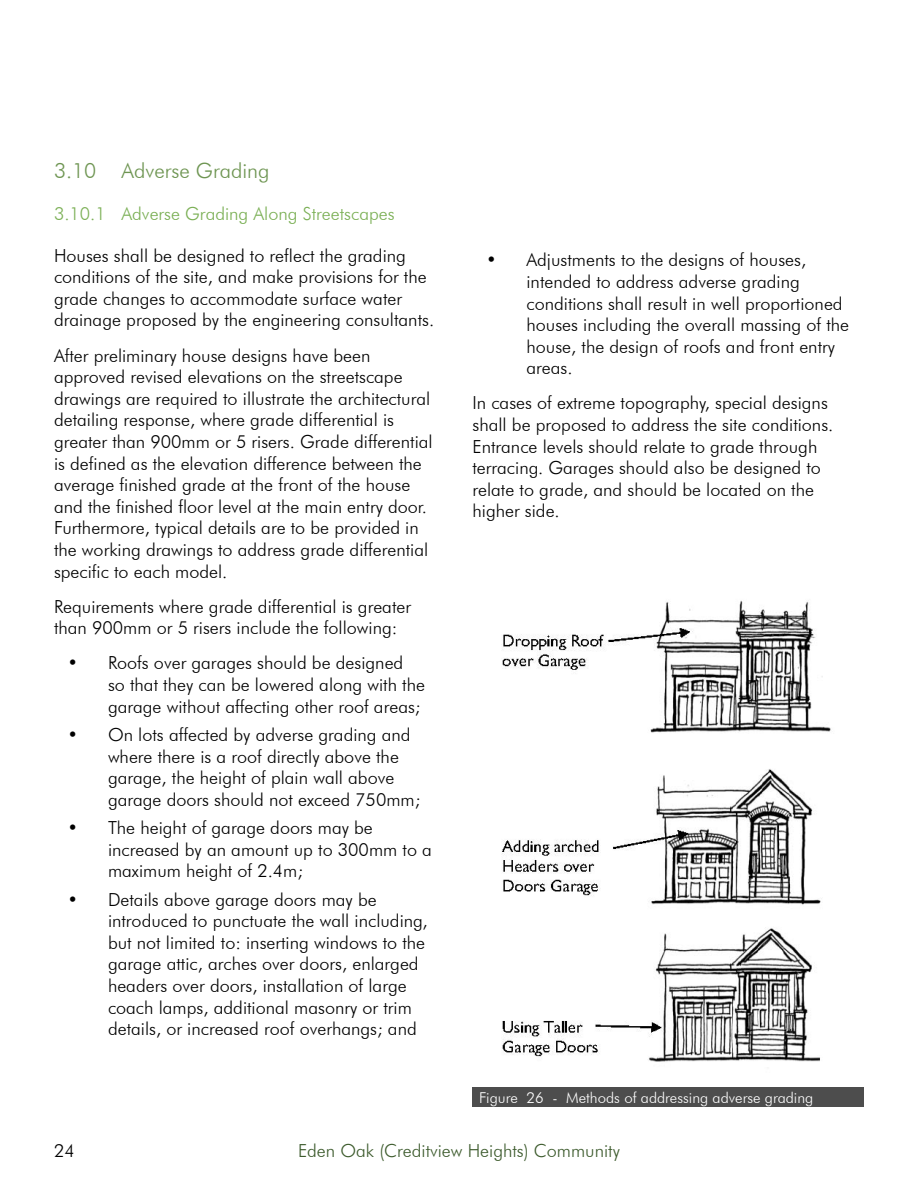
<style>
.page{position:relative;width:918px;height:1188px;background:#fff}
.page>*{position:absolute;margin:0;border:0;box-sizing:border-box;transform-origin:0 0}
.t1{font:300 21px "Futura BT";color:#6e9552}
.t2{font:300 18px/21.6px "Futura BT";color:#000}
.t3{font:300 18px "Futura BT";color:#7aaf54}
.t4{font:300 18px "Futura BT";color:#3d5b2d}
.t5{font:300 15px "Futura BT";color:#fff}
</style>
<div class="page">
<img style="left:502px;top:600px;width:329px;height:462px">
<div style="left:472px;top:1087px;width:392px;height:20px;background:#4d4d4d"></div>
<p class="t1" style="left:54px;top:158px;width:217px">3.10 Adverse Grading</p>
<p class="t3" style="left:54px;top:202px;width:342px">3.10.1 Adverse Grading Along Streetscapes</p>
<p class="t2" style="left:54px;top:244px;width:382px">Houses shall be designed to reflect the grading conditions of the site, and make provisions for the grade changes to accommodate surface water drainage proposed by the engineering consultants.</p>
<p class="t2" style="left:54px;top:344px;width:380px">After preliminary house designs have been approved revised elevations on the streetscape drawings are required to illustrate the architectural detailing response, where grade differential is greater than 900mm or 5 risers. Grade differential is defined as the elevation difference between the average finished grade at the front of the house and the finished floor level at the main entry door.<br>Furthermore, typical details are to be provided in the working drawings to address grade differential specific to each model.</p>
<p class="t2" style="left:54px;top:595px;width:359px">Requirements where grade differential is greater than 900mm or 5 risers include the following:</p>
<p class="t2" style="left:108px;top:652px;width:319px;text-indent:-40px">• Roofs over garages should be designed<br>so that they can be lowered along with the garage without affecting other roof areas;</p>
<p class="t2" style="left:108px;top:724px;width:314px;text-indent:-40px">• On lots affected by adverse grading and where there is a roof directly above the garage, the height of plain wall above garage doors should not exceed 750mm;</p>
<p class="t2" style="left:108px;top:817px;width:326px;text-indent:-40px">• The height of garage doors may be increased by an amount up to 300mm to a maximum height of 2.4m;</p>
<p class="t2" style="left:108px;top:888px;width:321px;text-indent:-40px">• Details above garage doors may be introduced to punctuate the wall including, but not limited to: inserting windows to the garage attic, arches over doors, enlarged headers over doors, installation of large coach lamps, additional masonry or trim details, or increased roof overhangs; and</p>
<p class="t2" style="left:526px;top:249px;width:324px;text-indent:-40px">• Adjustments to the designs of houses, intended to address adverse grading conditions shall result in well proportioned houses including the overall massing of the house, the design of roofs and front entry areas.</p>
<p class="t2" style="left:472px;top:392px;width:362px">In cases of extreme topography, special designs shall be proposed to address the site conditions.<br>Entrance levels should relate to grade through terracing. Garages should also be designed to relate to grade, and should be located on the higher side.</p>
<p class="t5" style="left:479px;top:1088px;width:336px">Figure 26 - Methods of addressing adverse grading</p>
<p class="t2" style="left:54px;top:1140px;width:22px">24</p>
<p class="t4" style="left:298px;top:1140px;width:323px">Eden Oak (Creditview Heights) Community</p>
</div>
